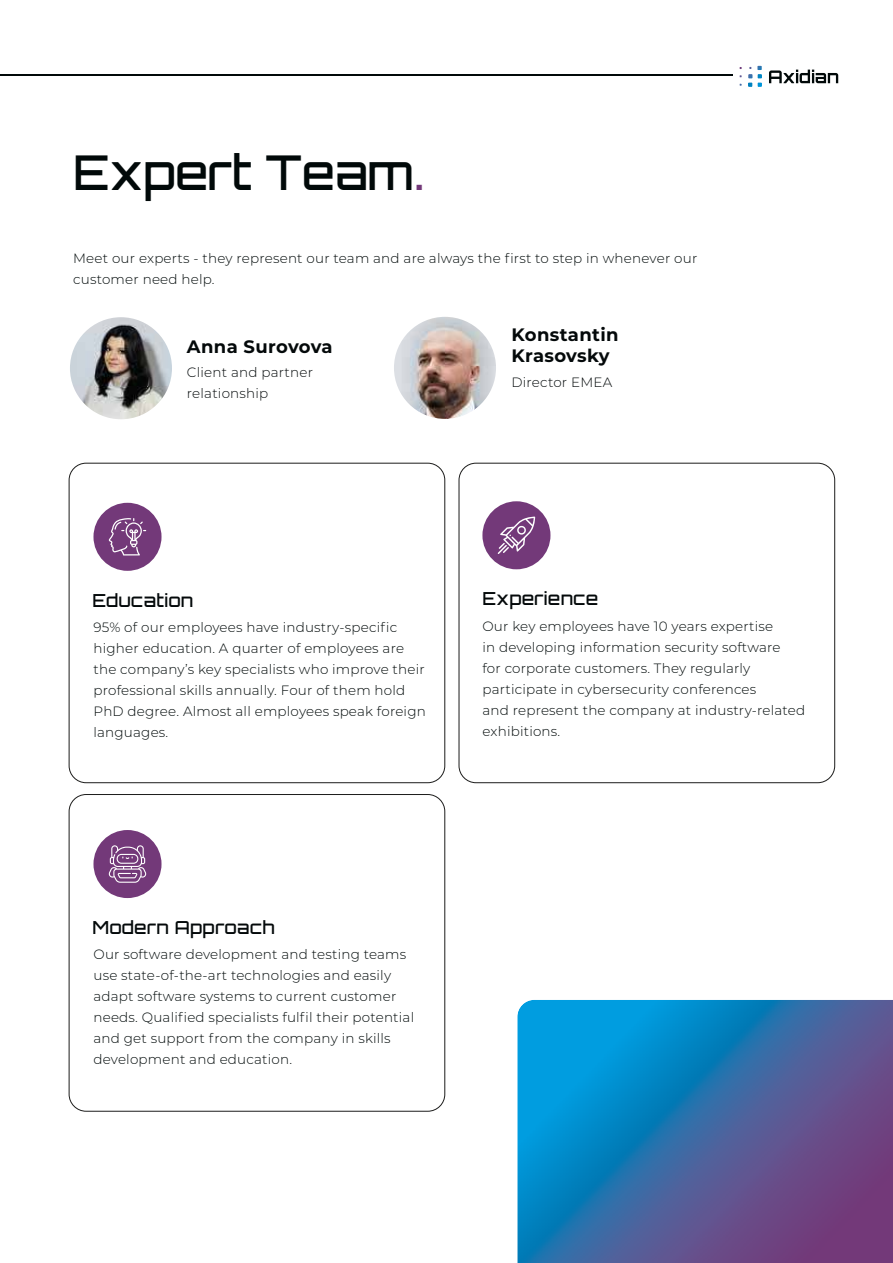
<style>
.page{position:relative;width:893px;height:1263px;background:#fff}
.page>*{position:absolute;margin:0;border:0;box-sizing:border-box;transform-origin:0 0}
.t1{font:500 48px "Orbitron";color:#010909}
.t2{font:500 18px "Orbitron";letter-spacing:.02em;color:#04090a}
.t3{font:700 18px/21px "Montserrat";letter-spacing:.02em;color:#04090a}
.t4{font:300 13.5px/21px "Montserrat";letter-spacing:.015em;color:#010909}
.t5{font:300 13.5px/21px "Montserrat";letter-spacing:.015em;color:#04090a}
.s1{color:#733979}
</style>
<div class="page">
<div style="left:69px;top:794px;width:376px;height:317px;border:1px solid #1c1c1b;border-radius:17px"></div>
<div style="left:69px;top:463px;width:376px;height:320px;border:1px solid #1c1c1b;border-radius:17px"></div>
<div style="left:459px;top:463px;width:376px;height:320px;border:1px solid #1c1c1b;border-radius:17px"></div>
<hr style="left:0;top:74px;width:733px;height:1px;background:#010909">
<img style="left:517px;top:1000px;width:376px;height:263px">
<div style="left:93px;top:503px;width:69px;height:68px;background:#733979;border-radius:50%"></div>
<svg style="left:109px;top:518px;width:37px;height:37px"></svg>
<div style="left:482px;top:501px;width:68px;height:68px;background:#733979;border-radius:50%"></div>
<svg style="left:498px;top:517px;width:37px;height:37px"></svg>
<div style="left:93px;top:830px;width:69px;height:68px;background:#733979;border-radius:50%"></div>
<svg style="left:109px;top:845px;width:37px;height:38px"></svg>
<svg style="left:769px;top:70px;width:69px;height:13px"></svg>
<svg style="left:748px;top:66px;width:14px;height:21px"></svg>
<img style="left:70px;top:317px;width:102px;height:102px;border-radius:51px">
<img style="left:394px;top:317px;width:102px;height:102px;border-radius:51px">
<h1 class="t1" style="left:73px;top:153px;width:353px">Expert Team<span class="s1">.</span></h1>
<p class="t4" style="left:73px;top:248px;width:626px">Meet our experts - they represent our team and are always the first to step in whenever our customer need help.</p>
<h2 class="t3" style="left:187px;top:337px;width:147px">Anna Surovova</h2>
<p class="t5" style="left:187px;top:362px;width:128px">Client and partner relationship</p>
<h2 class="t3" style="left:512px;top:325px;width:109px">Konstantin<br>Krasovsky</h2>
<p class="t5" style="left:512px;top:373px;width:102px">Director EMEA</p>
<h2 class="t2" style="left:92px;top:593px;width:103px">Education</h2>
<p class="t4" style="left:93px;top:617px;width:334px">95% of our employees have industry-specific higher education. A quarter of employees are the company’s key specialists who improve their professional skills annually. Four of them hold PhD degree. Almost all employees speak foreign languages.</p>
<h2 class="t2" style="left:482px;top:591px;width:117px">Experience</h2>
<p class="t4" style="left:482px;top:616px;width:324px">Our key employees have 10 years expertise<br>in developing information security software<br>for corporate customers. They regularly participate in cybersecurity conferences<br>and represent the company at industry-related exhibitions.</p>
<h2 class="t2" style="left:92px;top:920px;width:183px">Modern Approach</h2>
<p class="t4" style="left:93px;top:944px;width:322px">Our software development and testing teams use state-of-the-art technologies and easily adapt software systems to current customer needs. Qualified specialists fulfil their potential and get support from the company in skills development and education.</p>
</div>
